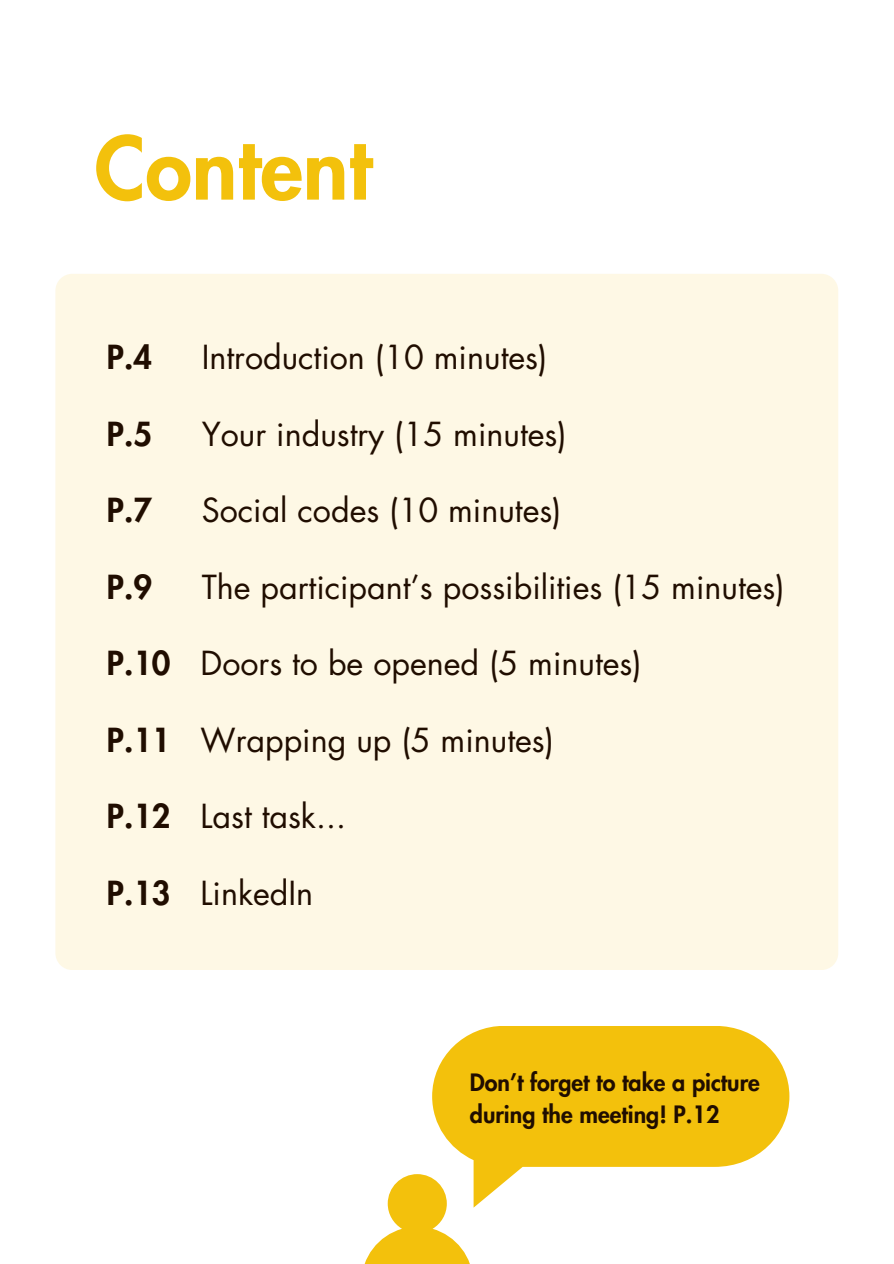
<style>
.page{position:relative;width:894px;height:1264px;background:#fff}
.page>*{position:absolute;margin:0;border:0;box-sizing:border-box;transform-origin:0 0}
.t1{font:800 84.45px "Futura LT Pro";color:#f3c10c}
.t2{font:32.25px "Futura Std";color:#200d00}
.t3{font:800 32.25px "Futura Std";color:#200d00}
.t4{font:800 23.25px/31.5px "Futura Std";color:#200d00}
.s1{font-weight:800}
</style>
<div class="page">
<div style="left:55px;top:274px;width:783px;height:696px;background:#fef8e5"></div>
<svg style="left:365px;top:1174px;width:105px;height:89px"></svg>
<svg style="left:432px;top:1026px;width:357px;height:140px;background:#f4c620"></svg>
<p class="t1" style="left:95px;top:130px;width:278px">Content</p>
<h1 class="t3" style="left:107px;top:342px;width:46px">P.4</h1>
<h1 class="t2" style="left:202px;top:342px;width:347px">Introduction (10 minutes)</h1>
<h1 class="t3" style="left:107px;top:419px;width:46px">P.5</h1>
<h1 class="t2" style="left:202px;top:419px;width:366px">Your industry (15 minutes)</h1>
<h1 class="t3" style="left:107px;top:495px;width:46px">P.7</h1>
<h1 class="t2" style="left:202px;top:495px;width:361px">Social codes (10 minutes)</h1>
<h1 class="t3" style="left:107px;top:572px;width:46px">P.9</h1>
<h1 class="t2" style="left:202px;top:572px;width:584px">The participant’s possibilities (15 minutes)</h1>
<h1 class="t2" style="left:107px;top:648px;width:536px"><span class="s1">P.10</span> Doors to be opened (5 minutes)</h1>
<h1 class="t2" style="left:107px;top:725px;width:448px"><span class="s1">P.11</span> Wrapping up (5 minutes)</h1>
<h1 class="t2" style="left:107px;top:801px;width:240px"><span class="s1">P.12</span> Last task...</h1>
<h1 class="t2" style="left:107px;top:878px;width:208px"><span class="s1">P.13</span> LinkedIn</h1>
<h2 class="t4" style="left:469px;top:1068px;width:291px">Don’t forget to take a picture during the meeting! P.12</h2>
</div>
